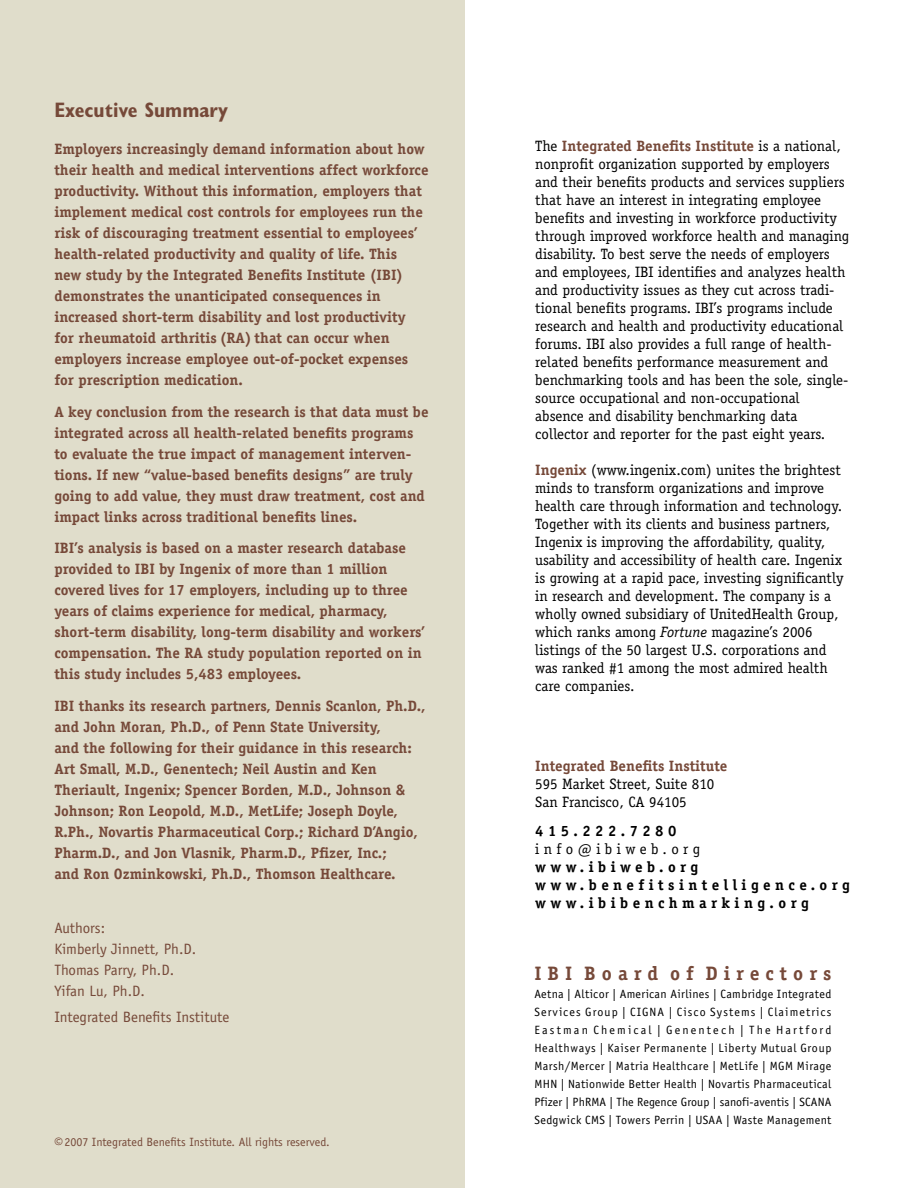
<style>
.page{position:relative;width:918px;height:1188px;background:#fff}
.page>*{position:absolute;margin:0;border:0;box-sizing:border-box;transform-origin:0 0}
.t1{font:700 condensed 21px "Gill Sans";color:#764939}
.t2{font:700 19.5px "Officina Serif";letter-spacing:.31em;color:#764939}
.t3{font:700 15px/21px "Officina Serif";color:#764939}
.t4{font:15px/18px "Officina Serif";color:#000}
.t5{font:15px/21px "Officina Sans";color:#764939}
.t6{font:700 15px/18px "Officina Serif";letter-spacing:.295em;color:#000}
.t7{font:15px "Officina Serif";letter-spacing:.295em;color:#000}
.t8{font:12px/18px "Officina Sans";letter-spacing:.035em;color:#000;text-align:justify}
.t9{font:12px "Officina Sans";color:#764939}
.s1{font-size:16.5px}
.s2{font-weight:700;color:#764939}
.s3{font-style:italic}
</style>
<div class="page">
<div style="left:0;top:0;width:464px;height:1188px;background:#e0ddcb"></div>
<h1 class="t1" style="left:54px;top:97px;width:175px">Executive Summary</h1>
<p class="t3" style="left:54px;top:138px;width:376px">Employers increasingly demand information about how their health and medical interventions affect workforce productivity. Without this information, employers that implement medical cost controls for employees run the risk of discouraging treatment essential to employees’ health-related productivity and quality of life. This<br>new study by the Integrated Benefits Institute (IBI) demonstrates the unanticipated consequences in increased short-term disability and lost productivity for rheumatoid arthritis (RA) that can occur when employers increase employee out-of-pocket expenses for prescription medication.</p>
<p class="t3" style="left:54px;top:401px;width:376px">A key conclusion from the research is that data must be integrated across all health-related benefits programs to evaluate the true impact of management interven&shy;tions. If new “value-based benefits designs” are truly going to add value, they must draw treatment, cost and impact links across traditional benefits lines.</p>
<p class="t3" style="left:54px;top:538px;width:372px">IBI’s analysis is based on a master research database provided to IBI by Ingenix of more than 1 million covered lives for 17 employers, including up to three years of claims experience for medical, pharmacy, short-term disability, long-term disability and workers’ compensation. The RA study population reported on in this study includes 5,483 employees.</p>
<p class="t3" style="left:54px;top:695px;width:373px">IBI thanks its research partners, Dennis Scanlon, Ph.D., and John Moran, Ph.D., of Penn State University,<br>and the following for their guidance in this research:<br>Art Small, M.D., Genentech; Neil Austin and Ken Theriault, Ingenix; Spencer Borden, M.D., Johnson &amp; Johnson; Ron Leopold, M.D., MetLife; Joseph Doyle, R.Ph., Novartis Pharmaceutical Corp.; Richard D’Angio, Pharm.D., and Jon Vlasnik, Pharm.D., Pfizer, Inc.;<br>and Ron Ozminkowski, Ph.D., Thomson Healthcare.</p>
<p class="t5" style="left:54px;top:917px;width:143px">Authors:<br>Kimberly Jinnett, Ph.D.<br>Thomas Parry, Ph.D.<br>Yifan Lu, Ph.D.</p>
<p class="t5" style="left:54px;top:1006px;width:177px">Integrated Benefits Institute</p>
<p class="t9" style="left:54px;top:1134px;width:277px"><span class="s1">©</span>2007 Integrated Benefits Institute. All rights reserved.</p>
<p class="t4" style="left:535px;top:137px;width:316px">The <span class="s2">Integrated Benefits Institute</span> is a national, nonprofit organization supported by employers and their benefits products and services suppliers that have an interest in integrating employee benefits and investing in workforce productivity through improved workforce health and managing disability. To best serve the needs of employers and employees, IBI identifies and analyzes health and productivity issues as they cut across tradi&shy;tional benefits programs. IBI’s programs include research and health and productivity educational forums. IBI also provides a full range of health&shy;related benefits performance measurement and benchmarking tools and has been the sole, single&shy;source occupational and non-occupational absence and disability benchmarking data collector and reporter for the past eight years.</p>
<p class="t4" style="left:535px;top:461px;width:310px"><span class="s2">Ingenix</span> (www.ingenix.com) unites the brightest minds to transform organizations and improve health care through information and technology.<br>Together with its clients and business partners, Ingenix is improving the affordability, quality, usability and accessibility of health care. Ingenix is growing at a rapid pace, investing significantly in research and development. The company is a wholly owned subsidiary of UnitedHealth Group, which ranks among <span class="s3">Fortune</span> magazine’s 2006 listings of the 50 largest U.S. corporations and was ranked #1 among the most admired health care companies.</p>
<p class="t3" style="left:535px;top:755px;width:194px">Integrated Benefits Institute</p>
<p class="t4" style="left:535px;top:775px;width:181px">595 Market Street, Suite 810<br>San Francisco, CA 94105</p>
<p class="t6" style="left:535px;top:822px;width:143px">415.222.7280</p>
<p class="t7" style="left:535px;top:840px;width:166px">info@ibiweb.org</p>
<p class="t6" style="left:535px;top:858px;width:316px">www.ibiweb.org www.benefitsintelligence.org www.ibibenchmarking.org</p>
<h2 class="t2" style="left:534px;top:961px;width:298px">IBI Board of Directors</h2>
<p class="t8" style="left:534px;top:985px;width:299px">Aetna | Alticor | American Airlines | Cambridge Integrated Services Group | CIGNA | Cisco Systems | Claimetrics Eastman Chemical | Genentech | The Hartford Healthways | Kaiser Permanente | Liberty Mutual Group Marsh/Mercer | Matria Healthcare | MetLife | MGM Mirage MHN | Nationwide Better Health | Novartis Pharmaceutical Pfizer | PhRMA | The Regence Group | sanofi-aventis | SCANA Sedgwick CMS | Towers Perrin | USAA | Waste Management</p>
</div>
